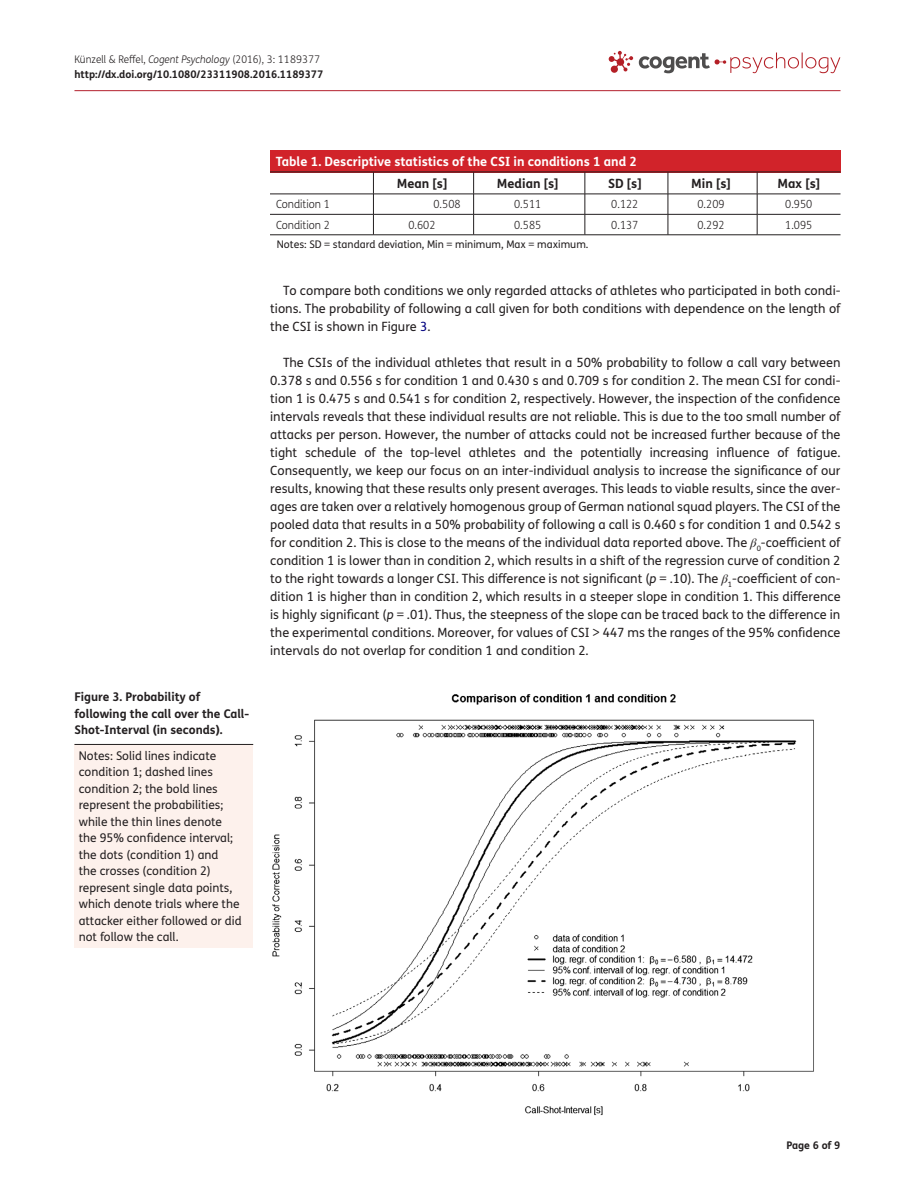
<style>
.page{position:relative;width:915px;height:1191px;background:#fff}
.page>*{position:absolute;margin:0;border:0;box-sizing:border-box;transform-origin:0 0}
.t1{font:12.75px/18px "FS Me Pro";color:#231f20;text-align:justify}
.t2{font:700 12.75px "FS Me Pro";color:#fff}
.t3{font:700 12.75px "FS Me Pro";color:#231f20}
.t4{font:12px/16.5px "FS Me Pro";color:#231f20}
.t5{font:700 12px/16.5px "FS Me Pro";color:#231f20}
.t6{font:300 11.25px "FS Me Pro";color:#231f20;scale:.95 1}
.t7{font:700 10.5px/15px "FS Me Pro";color:#231f20}
.t8{font:10.5px "FS Me Pro";color:#231f20}
.s1{font-weight:300}
.s2{font-weight:300;font-style:italic}
.s3{color:#000080}
.s4{font-family:"STIX";font-style:italic}
.s5{font-style:italic}
</style>
<div class="page">
<svg style="left:608px;top:51px;width:232px;height:22px"></svg>
<hr style="left:74px;top:90px;width:766px;height:1px;background:#b3202d">
<div style="left:270px;top:150px;width:570px;height:22px;background:#d1232a"></div>
<hr style="left:270px;top:172px;width:570px;height:1px;background:#231f20">
<hr style="left:270px;top:194px;width:103px;height:1px;background:#231f20">
<hr style="left:373px;top:194px;width:100px;height:1px;background:#231f20">
<hr style="left:473px;top:194px;width:111px;height:1px;background:#231f20">
<hr style="left:584px;top:194px;width:83px;height:1px;background:#231f20">
<hr style="left:667px;top:194px;width:89px;height:1px;background:#231f20">
<hr style="left:756px;top:194px;width:84px;height:1px;background:#231f20">
<hr style="left:270px;top:214px;width:103px;height:1px;background:#231f20">
<hr style="left:270px;top:234px;width:103px;height:1px;background:#231f20">
<hr style="left:373px;top:214px;width:100px;height:1px;background:#231f20">
<svg style="left:373px;top:172px;width:1px;height:62px"></svg>
<hr style="left:373px;top:234px;width:100px;height:1px;background:#231f20">
<hr style="left:473px;top:214px;width:111px;height:1px;background:#231f20">
<svg style="left:473px;top:172px;width:1px;height:62px"></svg>
<hr style="left:473px;top:234px;width:111px;height:1px;background:#231f20">
<hr style="left:584px;top:214px;width:83px;height:1px;background:#231f20">
<svg style="left:584px;top:172px;width:1px;height:62px"></svg>
<hr style="left:584px;top:234px;width:83px;height:1px;background:#231f20">
<hr style="left:667px;top:214px;width:89px;height:1px;background:#231f20">
<svg style="left:667px;top:172px;width:1px;height:62px"></svg>
<hr style="left:667px;top:234px;width:89px;height:1px;background:#231f20">
<hr style="left:756px;top:214px;width:84px;height:1px;background:#231f20">
<svg style="left:756px;top:172px;width:1px;height:62px"></svg>
<hr style="left:756px;top:234px;width:84px;height:1px;background:#231f20">
<div style="left:74px;top:744px;width:179px;height:204px;background:#fdf1ec"></div>
<hr style="left:74px;top:744px;width:179px;height:1px;background:#231f20">
<img style="left:272px;top:694px;width:542px;height:422px">
<p class="t7" style="left:74px;top:51px;width:250px"><span class="s1">Künzell &amp; Reffel,</span> <span class="s2">Cogent Psychology</span> <span class="s1">(2016), 3: 1189377 </span>http://dx.doi.org/10.1080/23311908.2016.1189377</p>
<p class="t2" style="left:276px;top:151px;width:362px">Table 1. Descriptive statistics of the CSI in conditions 1 and 2</p>
<p class="t3" style="left:396px;top:173px;width:52px">Mean [s]</p>
<p class="t3" style="left:496px;top:173px;width:63px">Median [s]</p>
<p class="t3" style="left:608px;top:173px;width:35px">SD [s]</p>
<p class="t3" style="left:691px;top:173px;width:41px">Min [s]</p>
<p class="t3" style="left:777px;top:173px;width:44px">Max [s]</p>
<p class="t6" style="left:276px;top:197px;width:58px">Condition 1</p>
<p class="t6" style="left:433px;top:197px;width:30px">0.508</p>
<p class="t6" style="left:514px;top:197px;width:30px">0.511</p>
<p class="t6" style="left:611px;top:197px;width:30px">0.122</p>
<p class="t6" style="left:697px;top:197px;width:30px">0.209</p>
<p class="t6" style="left:785px;top:197px;width:30px">0.950</p>
<p class="t6" style="left:276px;top:217px;width:58px">Condition 2</p>
<p class="t6" style="left:408px;top:217px;width:30px">0.602</p>
<p class="t6" style="left:514px;top:217px;width:30px">0.585</p>
<p class="t6" style="left:611px;top:217px;width:30px">0.137</p>
<p class="t6" style="left:697px;top:217px;width:30px">0.292</p>
<p class="t6" style="left:785px;top:217px;width:30px">1.095</p>
<p class="t8" style="left:277px;top:237px;width:313px">Notes: SD = standard deviation, Min = minimum, Max = maximum.</p>
<p class="t5" style="left:74px;top:688px;width:176px">Figure 3. Probability of following the call over the Call-<br>Shot-Interval (in seconds).</p>
<p class="t4" style="left:79px;top:747px;width:164px">Notes: Solid lines indicate condition 1; dashed lines condition 2; the bold lines represent the probabilities; while the thin lines denote the 95% confidence interval; the dots (condition 1) and<br>the crosses (condition 2) represent single data points, which denote trials where the attacker either followed or did not follow the call.</p>
<p class="t1" style="left:270px;top:281px;width:571px;text-indent:13px">To compare both conditions we only regarded attacks of athletes who participated in both condi&shy;tions. The probability of following a call given for both conditions with dependence on the length of the CSI is shown in Figure <span class="s3">3</span>.</p>
<p class="t1" style="left:270px;top:353px;width:571px;text-indent:13px">The CSIs of the individual athletes that result in a 50% probability to follow a call vary between 0.378 s and 0.556 s for condition 1 and 0.430 s and 0.709 s for condition 2. The mean CSI for condi&shy;tion 1 is 0.475 s and 0.541 s for condition 2, respectively. However, the inspection of the confidence intervals reveals that these individual results are not reliable. This is due to the too small number of attacks per person. However, the number of attacks could not be increased further because of the tight schedule of the top-level athletes and the potentially increasing influence of fatigue.<br>Consequently, we keep our focus on an inter-individual analysis to increase the significance of our results, knowing that these results only present averages. This leads to viable results, since the aver&shy;ages are taken over a relatively homogenous group of German national squad players. The CSI of the pooled data that results in a 50% probability of following a call is 0.460 s for condition 1 and 0.542 s for condition 2. This is close to the means of the individual data reported above. The <span class="s4">β</span><sub>0</sub>-coefficient of condition 1 is lower than in condition 2, which results in a shift of the regression curve of condition 2 to the right towards a longer CSI. This difference is not significant (<span class="s5">p</span> = .10). The <span class="s4">β</span><sub>1</sub>-coefficient of con&shy;dition 1 is higher than in condition 2, which results in a steeper slope in condition 1. This difference is highly significant (<span class="s5">p</span> = .01). Thus, the steepness of the slope can be traced back to the difference in the experimental conditions. Moreover, for values of CSI &gt; 447 ms the ranges of the 95% confidence intervals do not overlap for condition 1 and condition 2.</p>
<p class="t7" style="left:786px;top:1137px;width:56px">Page 6 of 9</p>
</div>
